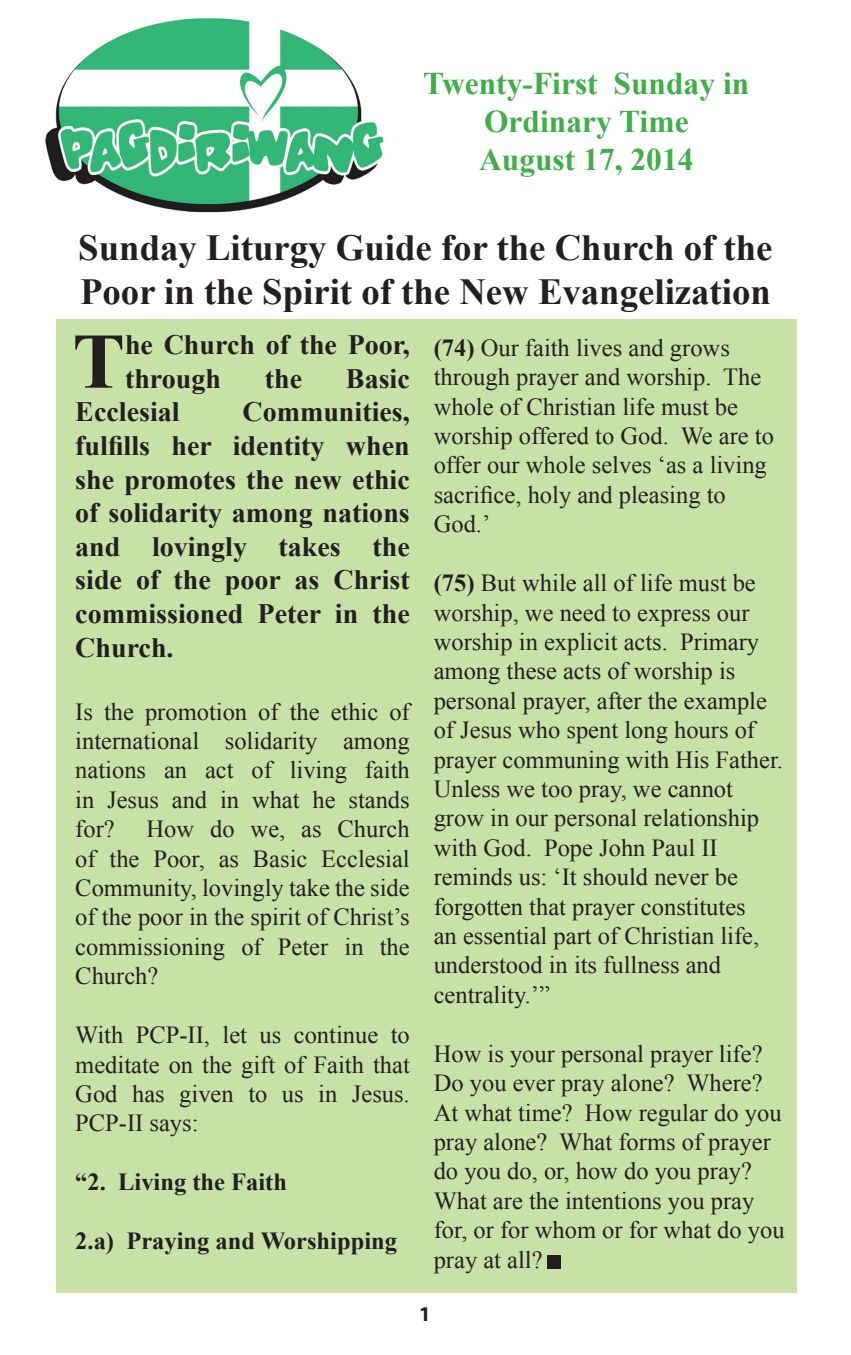
<style>
.page{position:relative;width:851px;height:1355px;background:#fff}
.page>*{position:absolute;margin:0;border:0;box-sizing:border-box;transform-origin:0 0}
.t1{font:700 78.75px "Times New Roman";color:#231f20}
.t2{font:700 36.75px/44.1px "Times New Roman";color:#231f20}
.t3{font:700 31.5px/37.8px "Times New Roman";color:#40ae49;text-align:center}
.t4{font:700 28px/33.6px "Times New Roman";color:#231f20}
.t5{font:24.5px/29.4px "Times New Roman";color:#231f20;text-align:justify}
.t6{font:700 24.5px "Times New Roman";color:#231f20}
.t7{font:700 21px "Myriad Pro";color:#231f20}
.s1{font-weight:700}
</style>
<div class="page">
<div style="left:56px;top:319px;width:741px;height:973px;background:#c7e1a6"></div>
<div style="left:547px;top:1254px;width:14px;height:14px;background:#231f20"></div>
<img style="left:45px;top:18px;width:339px;height:195px">
<p class="t3" style="left:423px;top:63px;width:327px">Twenty-First Sunday in<br>Ordinary Time<br>August 17, 2014</p>
<h2 class="t2" style="left:78px;top:224px;width:695px">Sunday Liturgy Guide for the Church of the<br>Poor in the Spirit of the New Evangelization</h2>
<h1 class="t1" style="left:72px;top:304px;width:54px">T</h1>
<p class="t4" style="left:125px;top:327px;width:286px">he Church of the Poor, through</p>
<p class="t4" style="left:265px;top:360px;width:39px">the</p>
<p class="t4" style="left:346px;top:360px;width:65px">Basic</p>
<p class="t4" style="left:75px;top:394px;width:106px">Ecclesial</p>
<p class="t4" style="left:75px;top:394px;width:336px;text-align:justify;text-indent:167px">Communities, fulfills her identity when she promotes the new ethic of solidarity among nations and lovingly takes the side of the poor as Christ commissioned Peter in the Church.</p>
<p class="t5" style="left:75px;top:696px;width:336px">Is the promotion of the ethic of international solidarity among nations an act of living faith in Jesus and in what he stands for?</p>
<p class="t5" style="left:75px;top:813px;width:336px;text-indent:71px">How do we, as Church of the Poor, as Basic Ecclesial Community, lovingly take the side of the poor in the spirit of Christ’s commissioning of Peter in the Church?</p>
<p class="t5" style="left:75px;top:1019px;width:336px">With PCP-II, let us continue to meditate on the gift of Faith that God has given to us in Jesus.<br>PCP-II says:</p>
<p class="t6" style="left:75px;top:1164px;width:213px">“2. Living the Faith</p>
<p class="t6" style="left:75px;top:1223px;width:323px">2.a) Praying and Worshipping</p>
<p class="t5" style="left:433px;top:332px;width:342px;text-align:left"><span class="s1">(74)</span> Our faith lives and grows through prayer and worship. The whole of Christian life must be worship offered to God. We are to offer our whole selves ‘as a living sacrifice, holy and pleasing to<br>God.’</p>
<p class="t5" style="left:433px;top:567px;width:351px;text-align:left"><span class="s1">(75)</span> But while all of life must be worship, we need to express our worship in explicit acts. Primary among these acts of worship is personal prayer, after the example of Jesus who spent long hours of prayer communing with His Father.<br>Unless we too pray, we cannot grow in our personal relationship with God. Pope John Paul II reminds us: ‘It should never be forgotten that prayer constitutes<br>an essential part of Christian life, understood in its fullness and centrality.’”</p>
<p class="t5" style="left:433px;top:1038px;width:352px;text-align:left">How is your personal prayer life?<br>Do you ever pray alone? Where?<br>At what time? How regular do you pray alone? What forms of prayer do you do, or, how do you pray?<br>What are the intentions you pray for, or for whom or for what do you pray at all?</p>
<p class="t7" style="left:419px;top:1300px;width:13px">1</p>
</div>
